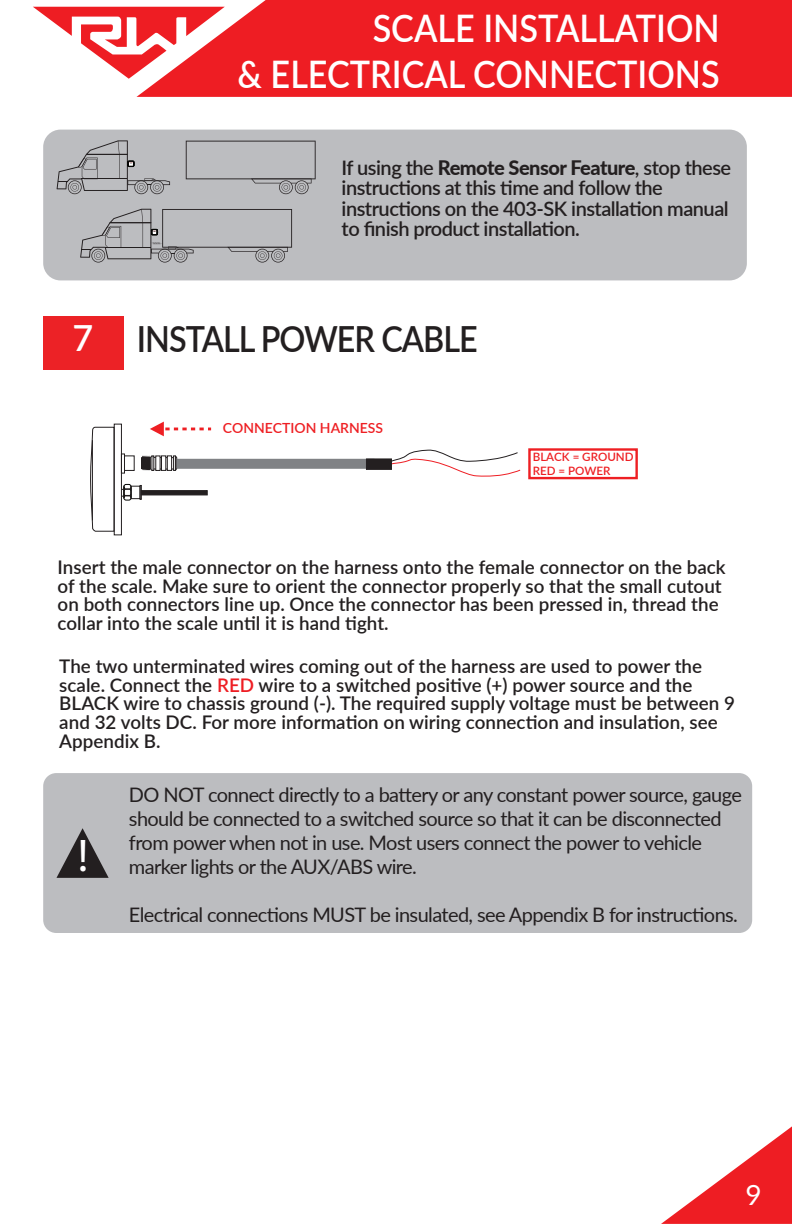
<style>
.page{position:relative;width:792px;height:1224px;background:#fff}
.page>*{position:absolute;margin:0;border:0;box-sizing:border-box;transform-origin:0 0}
.t1{font:46px "Myriad Pro";color:#fff}
.t2{font:600 38px/45.6px "Lato";color:#fff;text-align:right;scale:.9 1}
.t3{font:600 36px "Lato";letter-spacing:-.03em;color:#231f20;scale:.9 1}
.t4{font:28px "Lato";color:#fff}
.t5{font:20px/24px "Lato";letter-spacing:-.03em;color:#231f20}
.t6{font:600 20px/20.2px "Lato";letter-spacing:-.025em;color:#231f20}
.t7{font:600 18.8px/18.8px "Lato";color:#231f20}
.t8{font:600 14px "Lato";color:#ee1f23}
.t9{font:600 11.6px/14px "Lato";color:#ee1f23}
.s1{font-weight:800}
.s2{color:#fff}
.s3{color:#ee1d23}
</style>
<div class="page">
<svg style="left:33px;top:7px;width:104px;height:72px"></svg>
<svg style="left:137px;top:0;width:655px;height:97px;background:#ef2b30"></svg>
<svg style="left:661px;top:1126px;width:131px;height:98px"></svg>
<div style="left:43px;top:773px;width:709px;height:160px;background:#bcbdc0;border-radius:13px"></div>
<svg style="left:56px;top:828px;width:53px;height:50px"></svg>
<div style="left:43px;top:316px;width:80px;height:53px;background:#ec2226"></div>
<div style="left:528px;top:448px;width:110px;height:31px;border:2px solid #ee1f23"></div>
<div style="left:141px;top:458px;width:10px;height:11px;border:1px solid #231f20"></div>
<svg style="left:142px;top:422px;width:69px;height:49px"></svg>
<div style="left:114px;top:424px;width:8px;height:111px;border:1px solid #231f20"></div>
<svg style="left:90px;top:427px;width:25px;height:105px"></svg>
<div style="left:121px;top:454px;width:4px;height:19px;border:1px solid #231f20"></div>
<div style="left:124px;top:456px;width:10px;height:15px;border:1px solid #231f20"></div>
<div style="left:124px;top:484px;width:7px;height:16px;border:1px solid #040503;border-radius:2px"></div>
<svg style="left:121px;top:485px;width:11px;height:14px"></svg>
<div style="left:131px;top:486px;width:9px;height:13px;border:1px solid #231f20"></div>
<svg style="left:140px;top:485px;width:2px;height:15px"></svg>
<svg style="left:141px;top:490px;width:67px;height:5px"></svg>
<div style="left:177px;top:459px;width:197px;height:10px;background:#808285"></div>
<svg style="left:392px;top:449px;width:129px;height:28px"></svg>
<div style="left:366px;top:458px;width:26px;height:12px;background:#231f20;border:1px solid #231f20"></div>
<div style="left:43px;top:130px;width:704px;height:150px;background:#bcbdc0;border-radius:17px"></div>
<svg style="left:80px;top:209px;width:212px;height:54px"></svg>
<svg style="left:186px;top:141px;width:130px;height:53px"></svg>
<svg style="left:57px;top:140px;width:113px;height:54px"></svg>
<h2 class="t2" style="left:238px;top:4px;width:537px">SCALE INSTALLATION<br>&amp; ELECTRICAL CONNECTIONS</h2>
<p class="t6" style="left:342px;top:157px;width:391px">If using the <span class="s1">Remote Sensor Feature</span>, stop these instructions at this time and follow the instructions on the 403-SK installation manual to finish product installation.</p>
<h3 class="t3" style="left:72px;top:313px;width:452px"><span class="s2">7</span> INSTALL POWER CABLE</h3>
<p class="t8" style="left:223px;top:417px;width:162px">CONNECTION HARNESS</p>
<p class="t9" style="left:533px;top:449px;width:102px">BLACK = GROUND<br>RED = POWER</p>
<p class="t7" style="left:58px;top:557px;width:670px">Insert the male connector on the harness onto the female connector on the back of the scale. Make sure to orient the connector properly so that the small cutout on both connectors line up. Once the connector has been pressed in, thread the collar into the scale until it is hand tight.</p>
<p class="t7" style="left:59px;top:656px;width:677px">The two unterminated wires coming out of the harness are used to power the scale. Connect the <span class="s3">RED</span> wire to a switched positive (+) power source and the BLACK wire to chassis ground (-). The required supply voltage must be between 9 and 32 volts DC. For more information on wiring connection and insulation, see Appendix B.</p>
<h1 class="t1" style="left:78px;top:827px;width:12px">!</h1>
<p class="t5" style="left:129px;top:782px;width:614px">DO NOT connect directly to a battery or any constant power source, gauge should be connected to a switched source so that it can be disconnected from power when not in use. Most users connect the power to vehicle marker lights or the AUX/ABS wire.</p>
<p class="t5" style="left:129px;top:902px;width:611px">Electrical connections MUST be insulated, see Appendix B for instructions.</p>
<h3 class="t4" style="left:746px;top:1175px;width:18px">9</h3>
</div>
